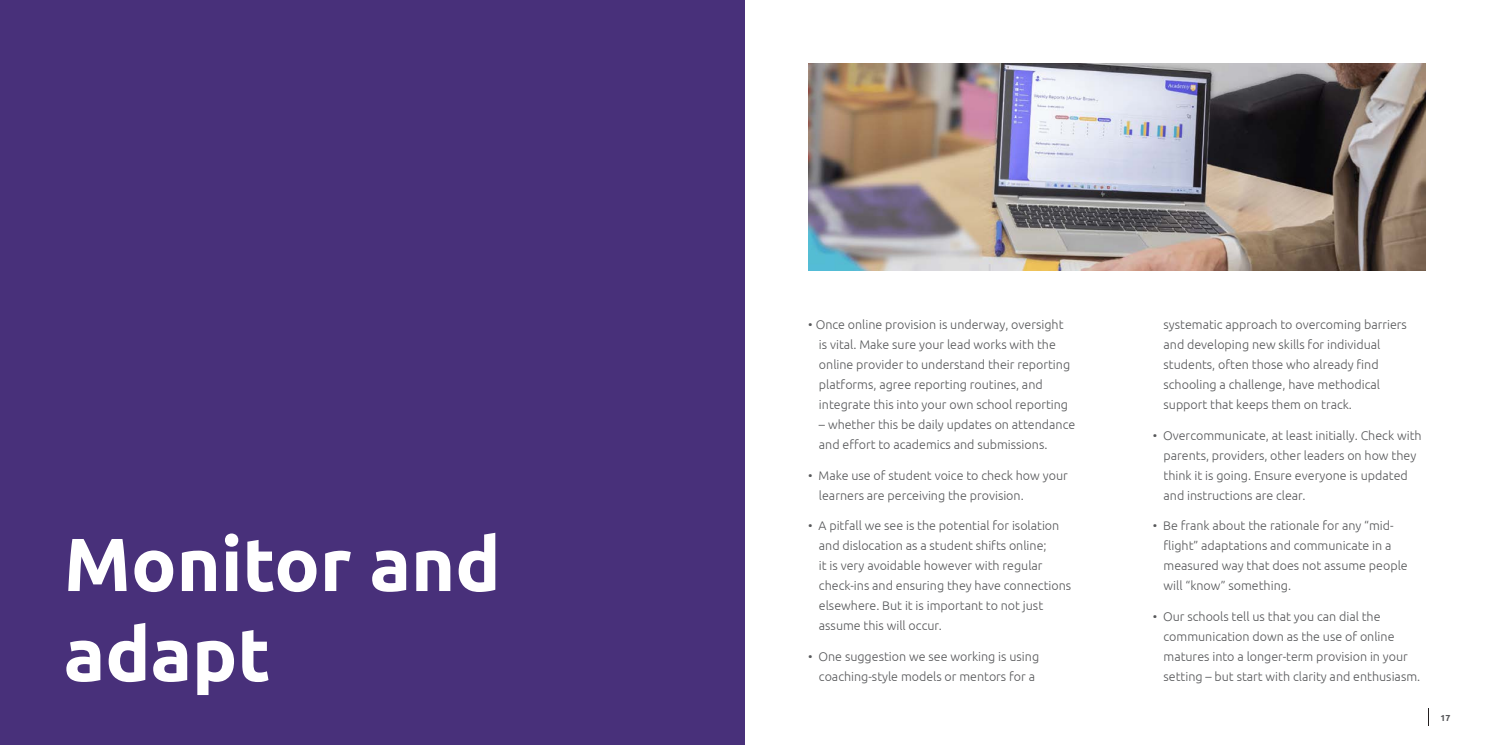
<style>
.page{position:relative;width:1489px;height:745px;background:#fff}
.page>*{position:absolute;margin:0;border:0;box-sizing:border-box;transform-origin:0 0}
.Main_Headings{font:700 75px/90px "Ubuntu";color:#fff}
.Bullets{font:300 12.5px/20px "Ubuntu";color:#57585a}
.t1{font:700 8.75px "Ubuntu";color:#57585a}
</style>
<div class="page">
<div style="left:0;top:0;width:744px;height:744px;background:#48307a"></div>
<img style="left:808px;top:64px;width:616px;height:206px">
<svg style="left:1428px;top:708px;width:1px;height:17px"></svg>
<p class="Main_Headings" style="left:64px;top:518px;width:438px">Monitor and adapt</p>
<p class="Bullets" style="left:818px;top:314px;width:253px;text-indent:-11px">• Once online provision is underway, oversight is vital. Make sure your lead works with the online provider to understand their reporting platforms, agree reporting routines, and integrate this into your own school reporting</p>
<p class="Bullets" style="left:818px;top:414px;width:258px">– whether this be daily updates on attendance and effort to academics and submissions.</p>
<p class="Bullets" style="left:818px;top:464px;width:250px;text-indent:-11px">• Make use of student voice to check how your learners are perceiving the provision.</p>
<p class="Bullets" style="left:818px;top:515px;width:254px;text-indent:-11px">• A pitfall we see is the potential for isolation and dislocation as a student shifts online;<br>it is very avoidable however with regular check-ins and ensuring they have connections elsewhere. But it is important to not just assume this will occur.</p>
<p class="Bullets" style="left:808px;top:646px;width:232px;text-align:center">• One suggestion we see working is using coaching-style models or mentors for a</p>
<p class="Bullets" style="left:1163px;top:314px;width:245px">systematic approach to overcoming barriers and developing new skills for individual students, often those who already find schooling a challenge, have methodical support that keeps them on track.</p>
<p class="Bullets" style="left:1163px;top:424px;width:260px;text-indent:-11px">• Overcommunicate, at least initially. Check with parents, providers, other leaders on how they think it is going. Ensure everyone is updated and instructions are clear.</p>
<p class="Bullets" style="left:1163px;top:515px;width:246px;text-indent:-11px">• Be frank about the rationale for any “mid&shy;flight” adaptations and communicate in a measured way that does not assume people will “know” something.</p>
<p class="Bullets" style="left:1163px;top:606px;width:258px;text-indent:-11px">• Our schools tell us that you can dial the communication down as the use of online matures into a longer-term provision in your setting – but start with clarity and enthusiasm.</p>
<p class="t1" style="left:1440px;top:712px;width:11px">17</p>
</div>
